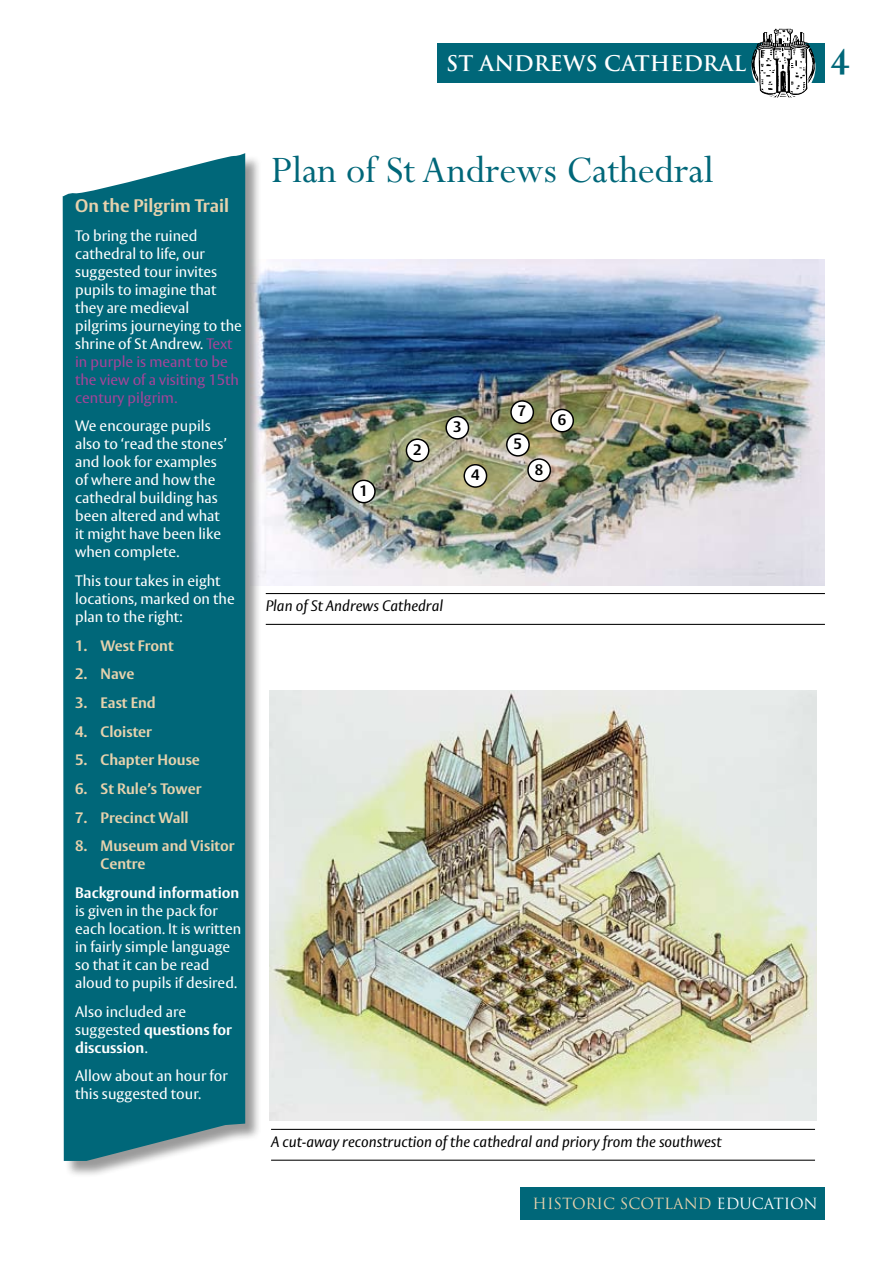
<style>
.page{position:relative;width:893px;height:1263px;background:#fff}
.page>*{position:absolute;margin:0;border:0;box-sizing:border-box;transform-origin:0 0}
.t1{font:42px "Perpetua";color:#006779}
.t2{font:700 42px "Perpetua";color:#006779}
.t3{font:700 21px "Trajan";color:#fff}
.t4{font:700 18px "Vesta";color:#e7d2ad}
.t5{font:15px/18px "Vesta";color:#fff}
.t6{font:700 15px/18px "Vesta";color:#e7d2ad}
.t7{font:italic 15px "Vesta";color:#000}
.t8{font:15px "Trajan";color:#e7d2ad}
.t9{font:700 15px "Vesta";color:#fff}
.t10{font:700 15px "Vesta";color:#000}
.s1{color:#a54499}
.s2{font-weight:700}
.s3{color:#fff}
</style>
<div class="page">
<div style="left:520px;top:1187px;width:305px;height:32px;background:#006779"></div>
<div style="left:464px;top:43px;width:361px;height:40px;background:#006779"></div>
<div style="left:437px;top:43px;width:331px;height:40px;background:#006779"></div>
<svg style="left:751px;top:35px;width:64px;height:64px;background:#a9a9a9"></svg>
<img style="left:769px;top:29px;width:10px;height:14px">
<img style="left:268px;top:260px;width:557px;height:325px">
<div style="left:63px;top:153px;width:205px;height:1031px;background:#000;opacity:.4"></div>
<div style="left:63px;top:153px;width:182px;height:1008px;background:#006779"></div>
<div style="left:507px;top:433px;width:22px;height:23px;background:#fff;border-radius:50%"></div>
<div style="left:506px;top:433px;width:24px;height:24px;border:2px solid #000;border-radius:50%"></div>
<div style="left:511px;top:401px;width:22px;height:22px;background:#fff;border-radius:50%"></div>
<div style="left:510px;top:400px;width:24px;height:24px;border:2px solid #000;border-radius:50%"></div>
<div style="left:551px;top:409px;width:22px;height:23px;background:#fff;border-radius:50%"></div>
<div style="left:550px;top:409px;width:24px;height:23px;border:2px solid #000;border-radius:50%"></div>
<div style="left:528px;top:459px;width:22px;height:22px;background:#fff;border-radius:50%"></div>
<div style="left:527px;top:458px;width:24px;height:24px;border:2px solid #000;border-radius:50%"></div>
<div style="left:464px;top:465px;width:23px;height:22px;background:#fff;border-radius:50%"></div>
<div style="left:463px;top:464px;width:24px;height:24px;border:2px solid #000;border-radius:50%"></div>
<div style="left:446px;top:416px;width:22px;height:23px;background:#fff;border-radius:50%"></div>
<div style="left:445px;top:416px;width:24px;height:24px;border:2px solid #000;border-radius:50%"></div>
<div style="left:406px;top:439px;width:23px;height:22px;background:#fff;border-radius:50%"></div>
<div style="left:406px;top:438px;width:23px;height:24px;border:2px solid #000;border-radius:50%"></div>
<div style="left:353px;top:480px;width:22px;height:23px;background:#fff;border-radius:50%"></div>
<div style="left:352px;top:480px;width:24px;height:23px;border:2px solid #000;border-radius:50%"></div>
<hr style="left:271px;top:1129px;width:544px;height:1px;background:#000">
<hr style="left:271px;top:1160px;width:544px;height:1px;background:#000">
<img style="left:269px;top:690px;width:547px;height:431px">
<hr style="left:266px;top:593px;width:559px;height:1px;background:#000">
<hr style="left:266px;top:624px;width:559px;height:1px;background:#000">
<h2 class="t3" style="left:446px;top:51px;width:301px">ST ANDREWS CATHEDRAL</h2>
<h1 class="t2" style="left:831px;top:39px;width:21px">4</h1>
<p class="t4" style="left:75px;top:195px;width:155px">On the Pilgrim Trail</p>
<p class="t5" style="left:75px;top:227px;width:168px">To bring the ruined cathedral to life, our suggested tour invites pupils to imagine that they are medieval pilgrims journeying to the shrine of St Andrew. <span class="s1">Text in purple is meant to be the view of a visiting 15th century pilgrim.</span></p>
<p class="t5" style="left:75px;top:418px;width:153px">We encourage pupils also to ‘read the stones’ and look for examples of where and how the cathedral building has been altered and what it might have been like when complete.</p>
<p class="t5" style="left:75px;top:572px;width:161px">This tour takes in eight locations, marked on the plan to the right:</p>
<p class="t6" style="left:75px;top:637px;width:100px">1. West Front</p>
<p class="t6" style="left:75px;top:666px;width:61px">2. Nave</p>
<p class="t6" style="left:75px;top:694px;width:82px">3. East End</p>
<p class="t6" style="left:75px;top:723px;width:78px">4. Cloister</p>
<p class="t6" style="left:75px;top:752px;width:126px">5. Chapter House</p>
<p class="t6" style="left:75px;top:780px;width:128px">6. St Rule’s Tower</p>
<p class="t6" style="left:75px;top:809px;width:115px">7. Precinct Wall</p>
<p class="t6" style="left:101px;top:838px;width:136px;text-indent:-26px">8. Museum and Visitor<br>Centre</p>
<p class="t9" style="left:75px;top:883px;width:166px">Background information</p>
<p class="t5" style="left:75px;top:902px;width:168px">is given in the pack for each location. It is written in fairly simple language so that it can be read aloud to pupils if desired.</p>
<p class="t5" style="left:75px;top:1003px;width:158px">Also included are suggested <span class="s2">questions for discussion</span>.</p>
<p class="t5" style="left:75px;top:1067px;width:154px">Allow about an hour for this suggested tour.</p>
<h1 class="t1" style="left:271px;top:148px;width:444px">Plan of St Andrews Cathedral</h1>
<p class="t10" style="left:359px;top:482px;width:10px">1</p>
<p class="t10" style="left:413px;top:440px;width:10px">2</p>
<p class="t10" style="left:453px;top:418px;width:10px">3</p>
<p class="t10" style="left:471px;top:466px;width:10px">4</p>
<p class="t10" style="left:518px;top:402px;width:10px">7</p>
<p class="t10" style="left:514px;top:435px;width:10px">5</p>
<p class="t10" style="left:535px;top:460px;width:10px">8</p>
<p class="t10" style="left:558px;top:411px;width:10px">6</p>
<p class="t7" style="left:266px;top:597px;width:179px">Plan of St Andrews Cathedral</p>
<p class="t7" style="left:271px;top:1133px;width:452px">A cut-away reconstruction of the cathedral and priory from the southwest</p>
<p class="t8" style="left:533px;top:1194px;width:287px">HISTORIC SCOTLAND <span class="s3">EDUCATION</span></p>
</div>
